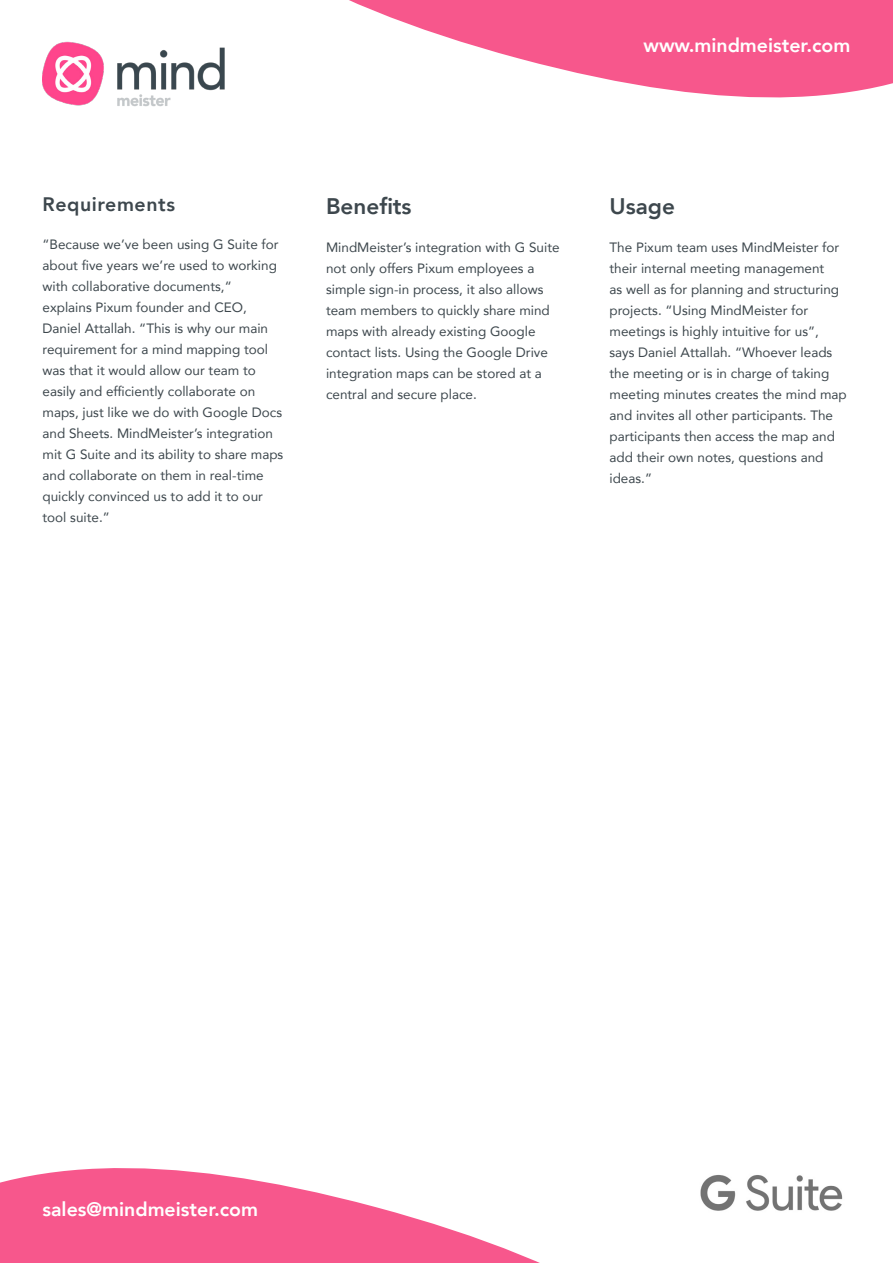
<style>
.page{position:relative;width:893px;height:1263px;background:#fff}
.page>*{position:absolute;margin:0;border:0;box-sizing:border-box;transform-origin:0 0}
.t1{font:800 22.5px "Avenir";color:#3d474d}
.t2{font:800 19.5px "Avenir";color:#fff}
.t3{font:800 19.5px "Avenir";letter-spacing:.03em;color:#3d474d}
.t4{font:13.5px/21px "Avenir";color:#3d474d}
</style>
<div class="page">
<svg style="left:42px;top:0;width:851px;height:98px;fill:#f7578c"></svg>
<svg style="left:0;top:1168px;width:540px;height:95px;fill:#f7578c"></svg>
<img style="left:43px;top:39px;width:192px;height:68px">
<img style="left:700px;top:1175px;width:143px;height:36px">
<h2 class="t2" style="left:644px;top:30px;width:208px">www.mindmeister.com</h2>
<h2 class="t3" style="left:43px;top:189px;width:134px">Requirements</h2>
<p class="t4" style="left:43px;top:233px;width:242px">“Because we’ve been using G Suite for about five years we’re used to working with collaborative documents,“ explains Pixum founder and CEO, Daniel Attallah. “This is why our main requirement for a mind mapping tool was that it would allow our team to easily and efficiently collaborate on maps, just like we do with Google Docs and Sheets. MindMeister’s integration mit G Suite and its ability to share maps and collaborate on them in real-time quickly convinced us to add it to our tool suite.”</p>
<h1 class="t1" style="left:326px;top:189px;width:87px">Benefits</h1>
<p class="t4" style="left:326px;top:236px;width:235px">MindMeister’s integration with G Suite not only offers Pixum employees a simple sign-in process, it also allows team members to quickly share mind maps with already existing Google contact lists. Using the Google Drive integration maps can be stored at a central and secure place.</p>
<h1 class="t1" style="left:609px;top:189px;width:67px">Usage</h1>
<p class="t4" style="left:609px;top:236px;width:239px">The Pixum team uses MindMeister for their internal meeting management<br>as well as for planning and structuring projects. “Using MindMeister for meetings is highly intuitive for us”, says Daniel Attallah. “Whoever leads the meeting or is in charge of taking meeting minutes creates the mind map and invites all other participants. The participants then access the map and add their own notes, questions and ideas.”</p>
<h2 class="t2" style="left:43px;top:1194px;width:217px">sales@mindmeister.com</h2>
</div>
